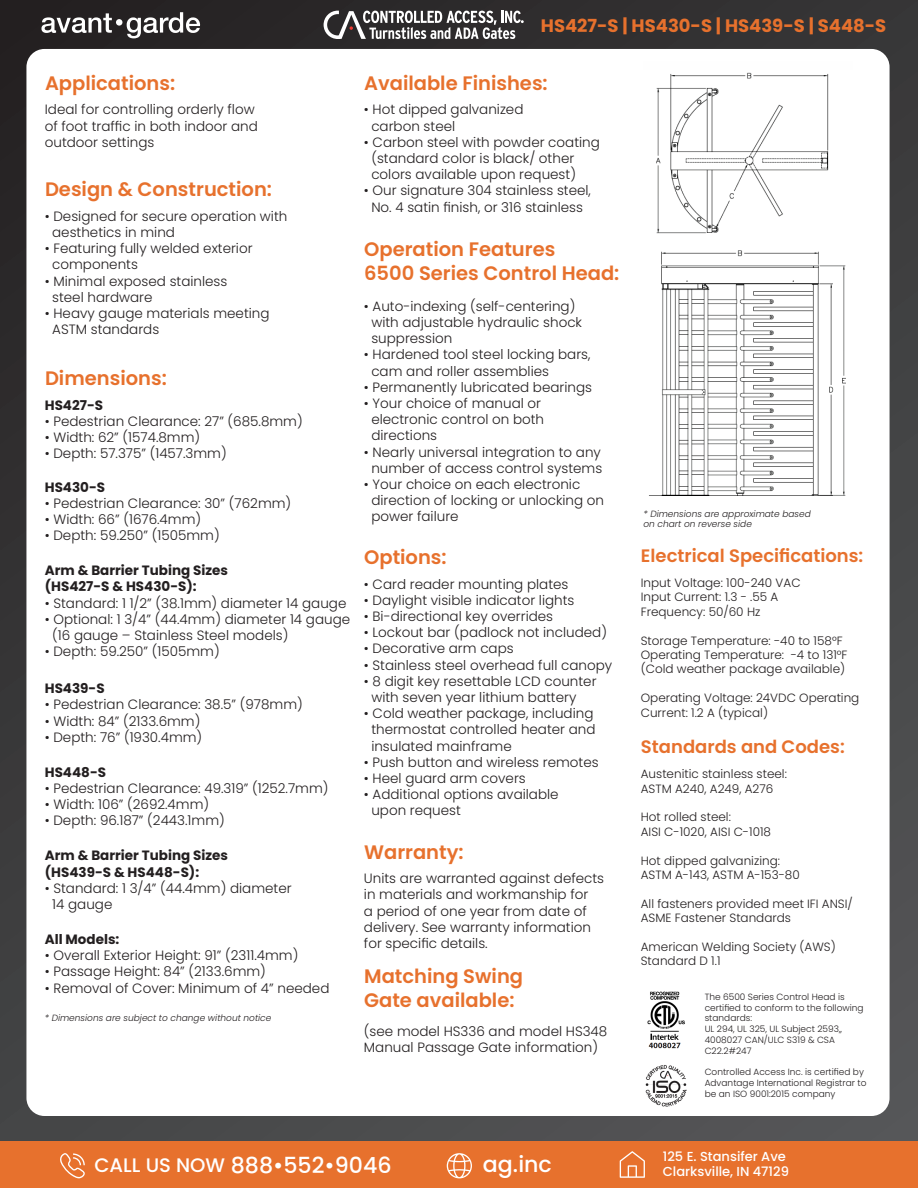
<style>
.page{position:relative;width:918px;height:1188px;background:#fff}
.page>*{position:absolute;margin:0;border:0;box-sizing:border-box;transform-origin:0 0}
.t1{font:500 22.2px "Poppins";color:#fff}
.t2{font:600 19.5px/23.4px "Poppins";color:#e7712d}
.t3{font:600 18px "Poppins";color:#e7712d}
.t4{font:700 18px "Poppins";color:#e7712d}
.t5{font:300 13.5px/16.2px "Poppins";color:#231f20}
.t6{font:700 13.5px/16.2px "Poppins";color:#231f20}
.t7{font:500 13.05px "Poppins";color:#fff}
.t8{font:300 12px/14.4px "Poppins";color:#231f20}
.t9{font:300 9px/10.8px "Poppins";color:#231f20}
.t10{font:italic 300 9px/10.8px "Poppins";color:#231f20}
.s1{font-size:19.5px}
</style>
<div class="page">
<div style="left:0;top:0;width:918px;height:1188px;background:linear-gradient(to bottom,#2d2c2d,#505152)"></div>
<svg style="left:41px;top:13px;width:71px;height:20px"></svg>
<svg style="left:127px;top:12px;width:73px;height:26px"></svg>
<div style="left:116px;top:19px;width:6px;height:7px;background:#fff;border-radius:50%"></div>
<div style="left:26px;top:49px;width:864px;height:1067px;background:#fff;border-radius:18px"></div>
<div style="left:0;top:1142px;width:918px;height:46px;background:#e7712d"></div>
<svg style="left:60px;top:1153px;width:25px;height:25px"></svg>
<svg style="left:447px;top:1153px;width:25px;height:25px"></svg>
<svg style="left:620px;top:1151px;width:25px;height:27px"></svg>
<svg style="left:324px;top:11px;width:200px;height:28px"></svg>
<img style="left:645px;top:991px;width:42px;height:116px">
<img style="left:649px;top:72px;width:197px;height:424px">
<p class="t4" style="left:541px;top:15px;width:347px">HS427-S | HS430-S | HS439-S | S448-S</p>
<p class="t2" style="left:45px;top:71px;width:132px">Applications:</p>
<p class="t2" style="left:364px;top:71px;width:185px">Available Finishes:</p>
<p class="t5" style="left:45px;top:102px;width:215px">Ideal for controlling orderly flow of foot traffic in both indoor and outdoor settings</p>
<p class="t5" style="left:371px;top:102px;width:154px;text-indent:-7px">• Hot dipped galvanized carbon steel</p>
<p class="t5" style="left:364px;top:134px;width:237px">• Carbon steel with powder coating</p>
<p class="t5" style="left:371px;top:150px;width:206px">(standard color is black/ other colors available upon request)</p>
<p class="t5" style="left:364px;top:183px;width:228px;text-align:center">• Our signature 304 stainless steel,<br>No. 4 satin finish, or 316 stainless</p>
<p class="t2" style="left:45px;top:178px;width:229px">Design &amp; Construction:</p>
<p class="t5" style="left:52px;top:208px;width:237px;text-indent:-7px">• Designed for secure operation with aesthetics in mind</p>
<p class="t5" style="left:52px;top:240px;width:202px;text-indent:-7px">• Featuring fully welded exterior components</p>
<p class="t5" style="left:52px;top:273px;width:177px;text-indent:-7px">• Minimal exposed stainless steel hardware</p>
<p class="t5" style="left:45px;top:305px;width:226px">• Heavy gauge materials meeting</p>
<p class="t5" style="left:52px;top:321px;width:109px">ASTM standards</p>
<p class="t2" style="left:364px;top:238px;width:193px">Operation Features</p>
<p class="t2" style="left:364px;top:261px;width:257px">6500 Series Control Head:</p>
<p class="t5" style="left:371px;top:298px;width:212px;text-indent:-7px">• Auto-indexing (self-centering) with adjustable hydraulic shock suppression</p>
<p class="t5" style="left:371px;top:347px;width:221px;text-indent:-7px">• Hardened tool steel locking bars, cam and roller assemblies</p>
<p class="t5" style="left:364px;top:379px;width:230px">• Permanently lubricated bearings</p>
<p class="t5" style="left:371px;top:395px;width:174px;text-indent:-7px">• Your choice of manual or electronic control on both directions</p>
<p class="t5" style="left:364px;top:444px;width:240px;text-align:center">• Nearly universal integration to any number of access control systems</p>
<p class="t5" style="left:371px;top:476px;width:234px;text-indent:-7px">• Your choice on each electronic direction of locking or unlocking on power failure</p>
<p class="t2" style="left:45px;top:367px;width:123px">Dimensions:</p>
<p class="t6" style="left:45px;top:397px;width:60px">HS427-S</p>
<p class="t5" style="left:45px;top:413px;width:259px">• Pedestrian Clearance: 27” (685.8mm)</p>
<p class="t5" style="left:45px;top:429px;width:157px">• Width: 62” (1574.8mm)</p>
<p class="t5" style="left:45px;top:446px;width:183px">• Depth: 57.375” (1457.3mm)</p>
<p class="t6" style="left:45px;top:479px;width:62px">HS430-S</p>
<p class="t5" style="left:45px;top:495px;width:248px">• Pedestrian Clearance: 30” (762mm)</p>
<p class="t5" style="left:45px;top:511px;width:158px">• Width: 66” (1676.4mm)</p>
<p class="t5" style="left:45px;top:527px;width:176px">• Depth: 59.250” (1505mm)</p>
<p class="t10" style="left:643px;top:508px;width:169px">* Dimensions are approximate based on chart on reverse side</p>
<p class="t6" style="left:45px;top:562px;width:185px">Arm &amp; Barrier Tubing Sizes (HS427-S &amp; HS430-S):</p>
<p class="t5" style="left:45px;top:595px;width:303px">• Standard: 1 1/2” (38.1mm) diameter 14 gauge</p>
<p class="t5" style="left:52px;top:611px;width:299px;text-indent:-7px">• Optional: 1 3/4” (44.4mm) diameter 14 gauge (16 gauge – Stainless Steel models)</p>
<p class="t5" style="left:45px;top:643px;width:176px">• Depth: 59.250” (1505mm)</p>
<p class="t6" style="left:45px;top:680px;width:61px">HS439-S</p>
<p class="t5" style="left:45px;top:697px;width:260px">• Pedestrian Clearance: 38.5” (978mm)</p>
<p class="t5" style="left:45px;top:713px;width:157px">• Width: 84” (2133.6mm)</p>
<p class="t5" style="left:45px;top:729px;width:159px">• Depth: 76” (1930.4mm)</p>
<p class="t6" style="left:45px;top:764px;width:63px">HS448-S</p>
<p class="t5" style="left:45px;top:780px;width:285px">• Pedestrian Clearance: 49.319” (1252.7mm)</p>
<p class="t5" style="left:45px;top:796px;width:166px">• Width: 106” (2692.4mm)</p>
<p class="t5" style="left:45px;top:813px;width:181px">• Depth: 96.187” (2443.1mm)</p>
<p class="t6" style="left:45px;top:848px;width:185px">Arm &amp; Barrier Tubing Sizes (HS439-S &amp; HS448-S):</p>
<p class="t5" style="left:52px;top:880px;width:241px;text-indent:-7px">• Standard: 1 3/4” (44.4mm) diameter<br>14 gauge</p>
<p class="t6" style="left:45px;top:931px;width:76px">All Models:</p>
<p class="t5" style="left:45px;top:947px;width:255px">• Overall Exterior Height: 91” (2311.4mm)</p>
<p class="t5" style="left:45px;top:964px;width:223px">• Passage Height: 84” (2133.6mm)</p>
<p class="t5" style="left:45px;top:980px;width:286px">• Removal of Cover: Minimum of 4” needed</p>
<p class="t10" style="left:45px;top:1012px;width:228px">* Dimensions are subject to change without notice</p>
<p class="t2" style="left:364px;top:546px;width:84px">Options:</p>
<p class="t3" style="left:641px;top:546px;width:224px">Electrical Specifications:</p>
<p class="t5" style="left:364px;top:576px;width:206px">• Card reader mounting plates</p>
<p class="t5" style="left:364px;top:592px;width:212px">• Daylight visible indicator lights</p>
<p class="t5" style="left:364px;top:608px;width:191px">• Bi-directional key overrides</p>
<p class="t5" style="left:364px;top:625px;width:245px">• Lockout bar (padlock not included)</p>
<p class="t5" style="left:364px;top:641px;width:151px">• Decorative arm caps</p>
<p class="t5" style="left:364px;top:657px;width:250px">• Stainless steel overhead full canopy</p>
<p class="t5" style="left:371px;top:673px;width:227px;text-indent:-7px">• 8 digit key resettable LCD counter with seven year lithium battery</p>
<p class="t5" style="left:371px;top:706px;width:226px;text-indent:-7px">• Cold weather package, including thermostat controlled heater and insulated mainframe</p>
<p class="t5" style="left:364px;top:754px;width:236px">• Push button and wireless remotes</p>
<p class="t5" style="left:364px;top:770px;width:163px">• Heel guard arm covers</p>
<p class="t5" style="left:371px;top:787px;width:189px;text-indent:-7px">• Additional options available upon request</p>
<p class="t2" style="left:364px;top:840px;width:101px">Warranty:</p>
<p class="t5" style="left:364px;top:871px;width:242px">Units are warranted against defects in materials and workmanship for<br>a period of one year from date of delivery. See warranty information for specific details.</p>
<p class="t2" style="left:364px;top:965px;width:160px">Matching Swing<br>Gate available:</p>
<p class="t5" style="left:364px;top:1023px;width:245px">(see model HS336 and model HS348<br>Manual Passage Gate information)</p>
<p class="t8" style="left:641px;top:576px;width:161px">Input Voltage: 100-240 VAC</p>
<p class="t8" style="left:641px;top:590px;width:139px">Input Current: 1.3 - .55 A<br>Frequency: 50/60 Hz</p>
<p class="t8" style="left:641px;top:633px;width:208px">Storage Temperature: -40 to 158°F<br>Operating Temperature: -4 to 131°F</p>
<p class="t8" style="left:641px;top:662px;width:206px">(Cold weather package available)</p>
<p class="t8" style="left:641px;top:691px;width:220px">Operating Voltage: 24VDC Operating<br>Current: 1.2 A (typical)</p>
<p class="t3" style="left:641px;top:737px;width:205px">Standards and Codes:</p>
<p class="t8" style="left:641px;top:767px;width:148px">Austenitic stainless steel:</p>
<p class="t8" style="left:641px;top:781px;width:134px">ASTM A240, A249, A276</p>
<p class="t8" style="left:641px;top:810px;width:92px">Hot rolled steel:</p>
<p class="t8" style="left:641px;top:824px;width:132px">AISI C-1020, AISI C-1018</p>
<p class="t8" style="left:641px;top:853px;width:141px">Hot dipped galvanizing:</p>
<p class="t8" style="left:641px;top:868px;width:161px">ASTM A-143, ASTM A-153-80</p>
<p class="t8" style="left:641px;top:896px;width:214px">All fasteners provided meet IFI ANSI/<br>ASME Fastener Standards</p>
<p class="t8" style="left:641px;top:940px;width:196px">American Welding Society (AWS)<br>Standard D 1.1</p>
<p class="t9" style="left:705px;top:991px;width:160px">The 6500 Series Control Head is certified to conform to the following standards:</p>
<p class="t9" style="left:705px;top:1024px;width:139px">UL 294, UL 325, UL Subject 2593,,<br>4008027 CAN/ULC S319 &amp; CSA<br>C22.2#247</p>
<p class="t9" style="left:705px;top:1067px;width:163px">Controlled Access Inc. is certified by<br>Advantage International Registrar to be an ISO 9001:2015 company</p>
<p class="t1" style="left:94px;top:1153px;width:299px"><span class="s1">CALL US NOW</span> 888•552•9046</p>
<p class="t1" style="left:483px;top:1151px;width:70px">ag.inc</p>
<p class="t7" style="left:663px;top:1149px;width:125px">125 E. Stansifer Ave</p>
<p class="t7" style="left:663px;top:1164px;width:128px">Clarksville, IN 47129</p>
</div>
